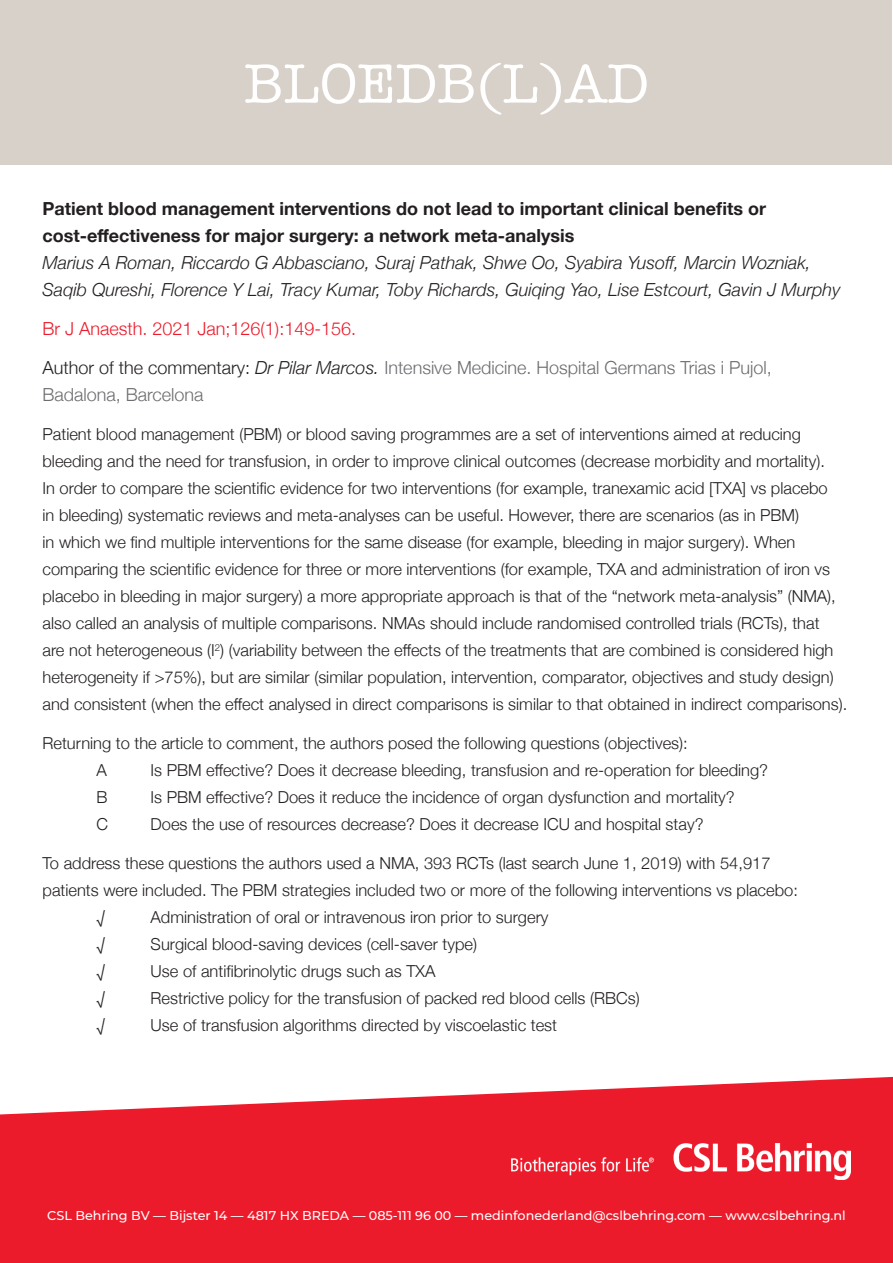
<style>
.page{position:relative;width:893px;height:1263px;background:#fff}
.page>*{position:absolute;margin:0;border:0;box-sizing:border-box;transform-origin:0 0}
.t1{font:57px "American Typewriter";color:#fff}
.t2{font:italic 300 18px/27px "Helvetica Neue";color:#231f20}
.t3{font:300 18px/39px "Helvetica Neue";color:#6c6d70}
.t4{font:700 18px/27px "Helvetica Neue";color:#231f20}
.t5{font:300 16.5px/27px "Helvetica Neue";color:#231f20}
.t6{font:500 12.75px "Montserrat";color:#fff}
.s1{color:#ec1b2b}
.s2{color:#231f20}
.s3{font-style:italic;color:#231f20}
</style>
<div class="page">
<svg style="left:0;top:1077px;width:893px;height:186px;fill:#ec1b2b"></svg>
<div style="left:1px;top:1px;width:891px;height:164px;background:#d8d1c9"></div>
<img style="left:512px;top:1143px;width:338px;height:37px">
<h1 class="t1" style="left:244px;top:40px;width:406px">BLOEDB(L)AD</h1>
<p class="t4" style="left:43px;top:196px;width:725px">Patient blood management interventions do not lead to important clinical benefits or cost-effectiveness for major surgery: a network meta-analysis</p>
<p class="t2" style="left:43px;top:248px;width:799px">Marius A Roman, Riccardo G Abbasciano, Suraj Pathak, Shwe Oo, Syabira Yusoff, Marcin Wozniak,<br>Saqib Qureshi, Florence Y Lai, Tracy Kumar, Toby Richards, Guiqing Yao, Lise Estcourt, Gavin J Murphy</p>
<p class="t3" style="left:43px;top:308px;width:731px"><span class="s1">Br J Anaesth. 2021 Jan;126(1):149-156.<br></span><span class="s2">Author of the commentary:</span> <span class="s3">Dr Pilar Marcos.</span> Intensive Medicine. Hospital Germans Trias i Pujol,</p>
<p class="t3" style="left:43px;top:374px;width:163px">Badalona, Barcelona</p>
<p class="t5" style="left:43px;top:420px;width:806px">Patient blood management (PBM) or blood saving programmes are a set of interventions aimed at reducing bleeding and the need for transfusion, in order to improve clinical outcomes (decrease morbidity and mortality).<br>In order to compare the scientific evidence for two interventions (for example, tranexamic acid [TXA] vs placebo<br>in bleeding) systematic reviews and meta-analyses can be useful. However, there are scenarios (as in PBM)<br>in which we find multiple interventions for the same disease (for example, bleeding in major surgery). When comparing the scientific evidence for three or more interventions (for example, TXA and administration of iron vs placebo in bleeding in major surgery) a more appropriate approach is that of the “network meta-analysis” (NMA), also called an analysis of multiple comparisons. NMAs should include randomised controlled trials (RCTs), that<br>are not heterogeneous (I<sup>2</sup>) (variability between the effects of the treatments that are combined is considered high heterogeneity if &gt;75%), but are similar (similar population, intervention, comparator, objectives and study design) and consistent (when the effect analysed in direct comparisons is similar to that obtained in indirect comparisons).</p>
<p class="t5" style="left:97px;top:729px;width:593px;text-indent:-54px">Returning to the article to comment, the authors posed the following questions (objectives):<br>A</p>
<p class="t5" style="left:151px;top:756px;width:619px">Is PBM effective? Does it decrease bleeding, transfusion and re-operation for bleeding?</p>
<p class="t5" style="left:97px;top:783px;width:13px">B</p>
<p class="t5" style="left:151px;top:783px;width:586px">Is PBM effective? Does it reduce the incidence of organ dysfunction and mortality?</p>
<p class="t5" style="left:97px;top:810px;width:13px">C</p>
<p class="t5" style="left:151px;top:810px;width:554px">Does the use of resources decrease? Does it decrease ICU and hospital stay?</p>
<p class="t5" style="left:43px;top:849px;width:729px">To address these questions the authors used a NMA, 393 RCTs (last search June 1, 2019) with 54,917</p>
<p class="t5" style="left:43px;top:876px;width:757px">patients were included. The PBM strategies included two or more of the following interventions vs placebo:</p>
<p class="t5" style="left:97px;top:903px;width:10px">√</p>
<p class="t5" style="left:151px;top:903px;width:399px">Administration of oral or intravenous iron prior to surgery</p>
<p class="t5" style="left:97px;top:930px;width:10px">√</p>
<p class="t5" style="left:151px;top:930px;width:328px">Surgical blood-saving devices (cell-saver type)</p>
<p class="t5" style="left:97px;top:957px;width:10px">√</p>
<p class="t5" style="left:151px;top:957px;width:286px">Use of antifibrinolytic drugs such as TXA</p>
<p class="t5" style="left:97px;top:984px;width:10px">√</p>
<p class="t5" style="left:151px;top:984px;width:491px">Restrictive policy for the transfusion of packed red blood cells (RBCs)</p>
<p class="t5" style="left:97px;top:1011px;width:10px">√</p>
<p class="t5" style="left:151px;top:1011px;width:408px">Use of transfusion algorithms directed by viscoelastic test</p>
<p class="t6" style="left:47px;top:1207px;width:800px">CSL Behring BV — Bijster 14 — 4817 HX BREDA — 085-111 96 00 — medinfonederland@cslbehring.com — www.cslbehring.nl</p>
</div>
